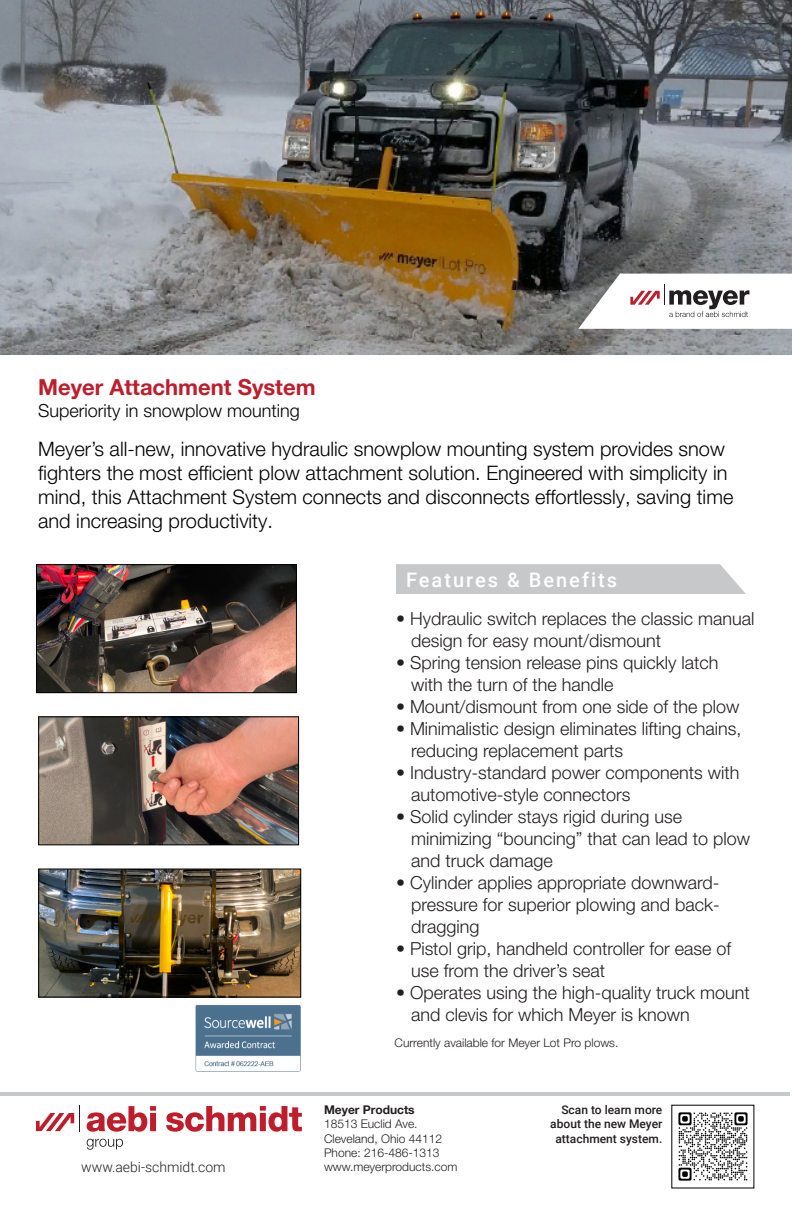
<style>
.page{position:relative;width:792px;height:1224px;background:#fff}
.page>*{position:absolute;margin:0;border:0;box-sizing:border-box;transform-origin:0 0}
.t1{font:700 22px "Helvetica Neue LT Pro";color:#be1d2c}
.t2{font:300 20px/24px "Helvetica Neue LT Pro";color:#000}
.t3{font:500 20px "Roboto";letter-spacing:.1em;color:#fff}
.t4{font:300 18px "Helvetica Neue LT Pro";color:#231f20}
.t5{font:300 18px "Helvetica Neue LT Pro";color:#000}
.t6{font:300 14px "Roboto";color:#231f20}
.t7{font:300 12px "Helvetica Neue LT Pro";color:#231f20}
.t8{font:500 12px/14.4px "Roboto";color:#231f20;text-align:right}
.t9{font:700 12px "Helvetica Neue LT Pro";color:#231f20}
</style>
<div class="page">
<img style="left:0;top:0;width:792px;height:355px">
<img style="left:40px;top:718px;width:257px;height:125px">
<div style="left:38px;top:716px;width:261px;height:129px;border:1px solid #000"></div>
<img style="left:40px;top:871px;width:259px;height:125px">
<div style="left:38px;top:869px;width:263px;height:129px;border:1px solid #000"></div>
<svg style="left:578px;top:274px;width:214px;height:55px"></svg>
<div style="left:396px;top:564px;width:350px;height:30px;background:#c7c8ca"></div>
<svg style="left:87px;top:1139px;width:36px;height:11px"></svg>
<svg style="left:166px;top:1106px;width:136px;height:26px"></svg>
<svg style="left:87px;top:1106px;width:69px;height:26px"></svg>
<svg style="left:36px;top:1113px;width:38px;height:18px"></svg>
<img style="left:678px;top:1112px;width:70px;height:69px">
<hr style="left:0;top:1092px;width:789px;height:4px;background:#c7c8ca">
<img style="left:38px;top:566px;width:257px;height:125px">
<div style="left:36px;top:564px;width:261px;height:129px;border:1px solid #000"></div>
<img style="left:178px;top:991px;width:124px;height:81px">
<p class="t1" style="left:38px;top:373px;width:279px">Meyer Attachment System</p>
<p class="t5" style="left:38px;top:400px;width:263px">Superiority in snowplow mounting</p>
<p class="t2" style="left:38px;top:437px;width:697px">Meyer’s all-new, innovative hydraulic snowplow mounting system provides snow fighters the most efficient plow attachment solution. Engineered with simplicity in mind, this Attachment System connects and disconnects effortlessly, saving time and increasing productivity.</p>
<p class="t3" style="left:406px;top:565px;width:213px">Features &amp; Benefits</p>
<p class="t4" style="left:396px;top:607px;width:360px">• Hydraulic switch replaces the classic manual</p>
<p class="t4" style="left:411px;top:629px;width:252px">design for easy mount/dismount</p>
<p class="t4" style="left:396px;top:651px;width:324px">• Spring tension release pins quickly latch</p>
<p class="t4" style="left:411px;top:673px;width:204px">with the turn of the handle</p>
<p class="t4" style="left:396px;top:695px;width:345px">• Mount/dismount from one side of the plow</p>
<p class="t4" style="left:396px;top:717px;width:347px">• Minimalistic design eliminates lifting chains,</p>
<p class="t4" style="left:411px;top:739px;width:214px">reducing replacement parts</p>
<p class="t4" style="left:396px;top:761px;width:345px">• Industry-standard power components with</p>
<p class="t4" style="left:411px;top:783px;width:221px">automotive-style connectors</p>
<p class="t4" style="left:396px;top:805px;width:288px">• Solid cylinder stays rigid during use</p>
<p class="t4" style="left:411px;top:827px;width:341px">minimizing “bouncing” that can lead to plow</p>
<p class="t4" style="left:411px;top:849px;width:143px">and truck damage</p>
<p class="t4" style="left:396px;top:871px;width:325px">• Cylinder applies appropriate downward-</p>
<p class="t4" style="left:411px;top:893px;width:310px">pressure for superior plowing and back-</p>
<p class="t4" style="left:411px;top:915px;width:70px">dragging</p>
<p class="t4" style="left:396px;top:937px;width:337px">• Pistol grip, handheld controller for ease of</p>
<p class="t4" style="left:411px;top:959px;width:196px">use from the driver’s seat</p>
<p class="t4" style="left:396px;top:981px;width:355px">• Operates using the high-quality truck mount</p>
<p class="t4" style="left:411px;top:1003px;width:280px">and clevis for which Meyer is known</p>
<p class="t6" style="left:81px;top:1157px;width:146px">www.aebi-schmidt.com</p>
<p class="t7" style="left:395px;top:1036px;width:225px">Currently available for Meyer Lot Pro plows.</p>
<p class="t9" style="left:324px;top:1102px;width:92px">Meyer Products</p>
<p class="t7" style="left:324px;top:1117px;width:95px">18513 Euclid Ave.</p>
<p class="t7" style="left:324px;top:1131px;width:120px">Cleveland, Ohio 44112</p>
<p class="t7" style="left:324px;top:1145px;width:117px">Phone: 216-486-1313</p>
<p class="t7" style="left:324px;top:1160px;width:135px">www.meyerproducts.com</p>
<p class="t8" style="left:550px;top:1102px;width:114px">Scan to learn more about the new Meyer attachment system.</p>
</div>
